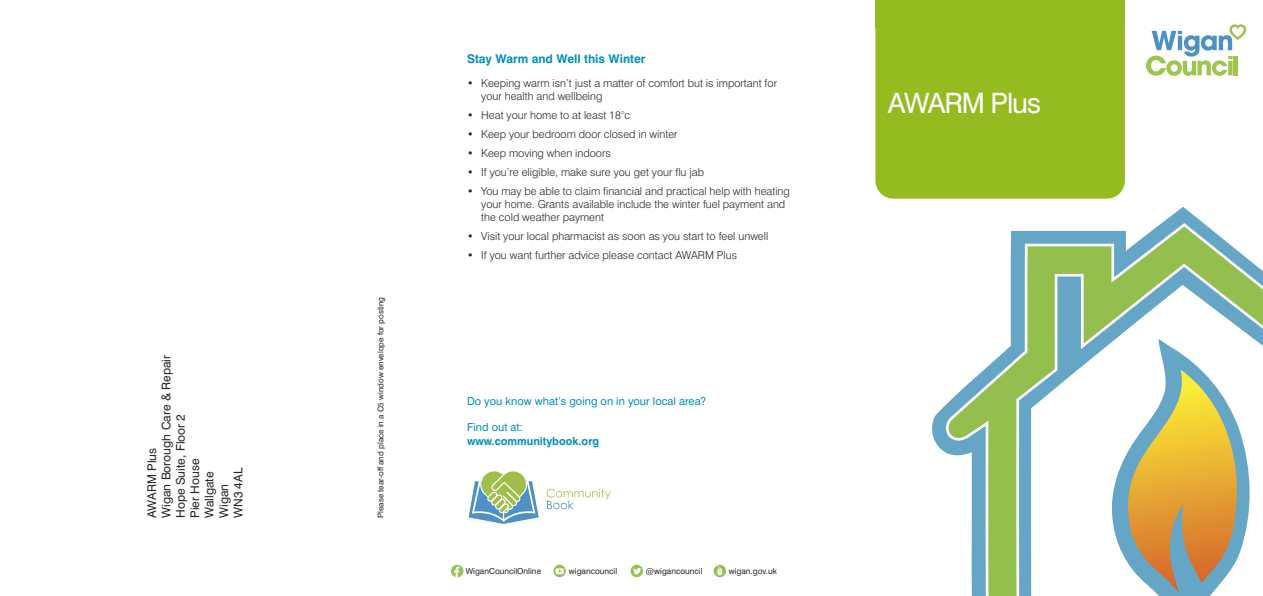
<style>
.page{position:relative;width:1263px;height:596px;background:#fff}
.page>*{position:absolute;margin:0;border:0;box-sizing:border-box;transform-origin:0 0}
.t1{font:28px "Swiss 721 BT";letter-spacing:-.04em;color:#fff}
.t2{font:12px/14.4px "Swiss 721 BT";color:#272526}
.t3{font:700 12px "Swiss 721 BT";color:#008fbc}
.t4{font:300 11px/13.2px "Swiss 721 BT";color:#272526}
.t5{font:11px "Swiss 721 BT";color:#008fbc}
.t6{font:700 11px "Swiss 721 BT";color:#008fbc}
.t7{font:8.2px "Swiss 721 BT";color:#272526}
.t8{font:8px "Swiss 721 BT";color:#272526}
</style>
<div class="page">
<svg style="left:932px;top:207px;width:271px;height:246px"></svg>
<svg style="left:946px;top:223px;width:317px;height:372px"></svg>
<div style="left:875px;top:28px;width:250px;height:170px;background:#94bc20"></div>
<div style="left:875px;top:0;width:250px;height:28px;background:#94bc20"></div>
<svg style="left:1146px;top:24px;width:100px;height:52px"></svg>
<div style="left:1233px;top:56px;width:5px;height:19px;background:#9dc64e"></div>
<svg style="left:713px;top:564px;width:13px;height:13px"></svg>
<svg style="left:451px;top:564px;width:12px;height:13px"></svg>
<svg style="left:630px;top:564px;width:13px;height:13px"></svg>
<svg style="left:717px;top:565px;width:5px;height:10px"></svg>
<svg style="left:633px;top:567px;width:8px;height:7px"></svg>
<svg style="left:553px;top:564px;width:13px;height:13px"></svg>
<svg style="left:454px;top:566px;width:6px;height:11px"></svg>
<svg style="left:555px;top:568px;width:9px;height:5px"></svg>
<svg style="left:468px;top:471px;width:71px;height:53px"></svg>
<svg style="left:507px;top:492px;width:9px;height:9px"></svg>
<div style="left:507px;top:491px;width:9px;height:10px;border:1px solid #fff"></div>
<svg style="left:503px;top:496px;width:9px;height:9px"></svg>
<div style="left:503px;top:495px;width:10px;height:10px;border:1px solid #fff"></div>
<svg style="left:547px;top:488px;width:64px;height:21px"></svg>
<p class="t2" style="left:146px;top:517px;width:164px;rotate:-90deg">AWARM Plus<br>Wigan Borough Care &amp; Repair<br>Hope Suite, Floor 2<br>Pier House<br>Wallgate<br>Wigan<br>WN3 4AL</p>
<p class="t8" style="left:378px;top:517px;width:222px;rotate:-90deg">Please tear-off and place in a C5 window envelope for posting</p>
<p class="t3" style="left:467px;top:54px;width:180px">Stay Warm and Well this Winter</p>
<p class="t4" style="left:481px;top:78px;width:297px;text-indent:-14px">• Keeping warm isn’t just a matter of comfort but is important for your health and wellbeing</p>
<p class="t4" style="left:467px;top:110px;width:165px">• Heat your home to at least 18°c</p>
<p class="t4" style="left:467px;top:128px;width:212px">• Keep your bedroom door closed in winter</p>
<p class="t4" style="left:467px;top:147px;width:145px">• Keep moving when indoors</p>
<p class="t4" style="left:467px;top:166px;width:239px">• If you’re eligible, make sure you get your flu jab</p>
<p class="t4" style="left:481px;top:185px;width:310px;text-indent:-14px">• You may be able to claim financial and practical help with heating your home. Grants available include the winter fuel payment and the cold weather payment</p>
<p class="t4" style="left:467px;top:230px;width:303px">• Visit your local pharmacist as soon as you start to feel unwell</p>
<p class="t4" style="left:467px;top:249px;width:272px">• If you want further advice please contact AWARM Plus</p>
<p class="t5" style="left:467px;top:397px;width:241px">Do you know what’s going on in your local area?</p>
<p class="t5" style="left:467px;top:423px;width:57px">Find out at:</p>
<p class="t6" style="left:467px;top:436px;width:134px">www.communitybook.org</p>
<p class="t7" style="left:466px;top:568px;width:77px">WiganCouncilOnline</p>
<p class="t7" style="left:569px;top:567px;width:50px">wigancouncil</p>
<p class="t7" style="left:646px;top:567px;width:58px">@wigancouncil</p>
<p class="t7" style="left:729px;top:567px;width:50px">wigan.gov.uk</p>
<h1 class="t1" style="left:888px;top:93px;width:155px">AWARM Plus</h1>
</div>
